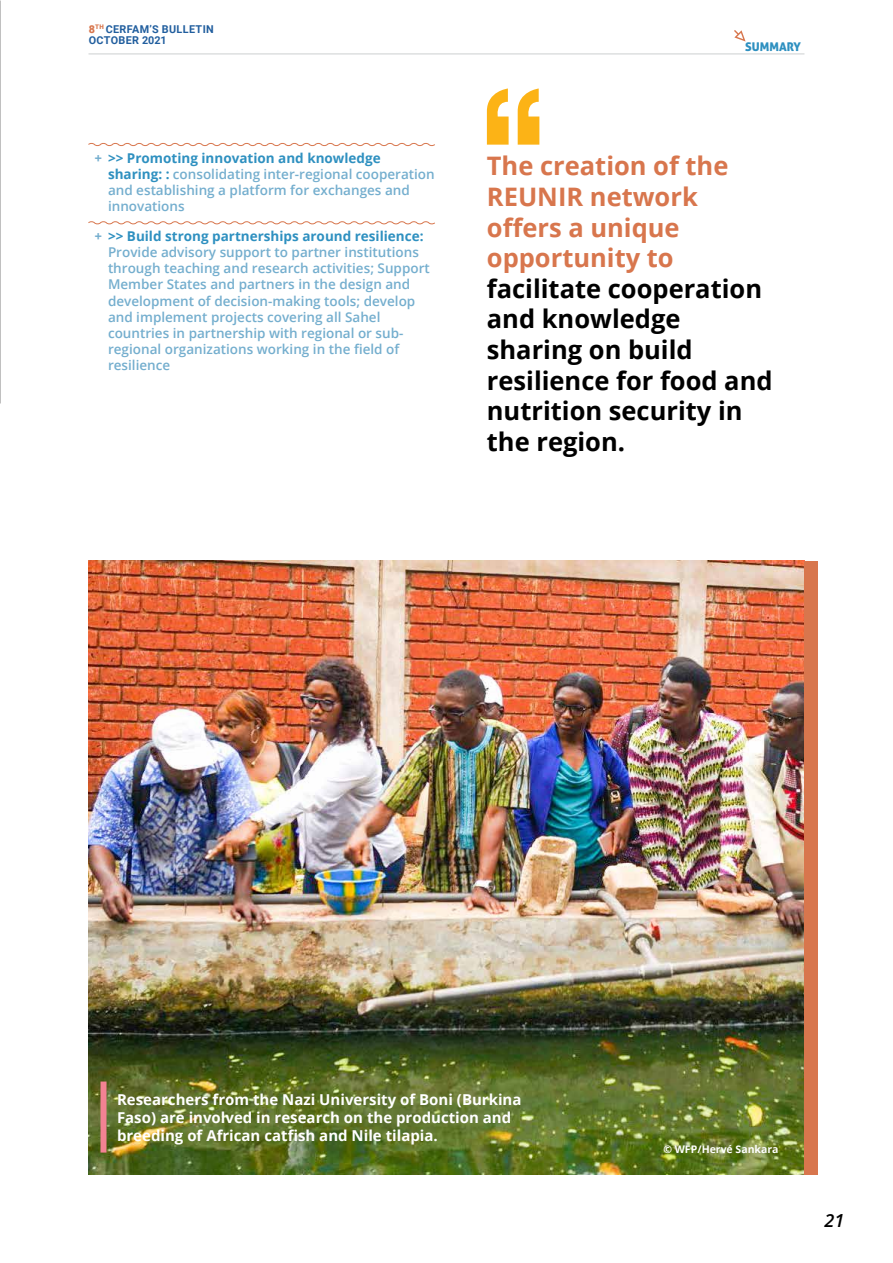
<style>
.page{position:relative;width:893px;height:1263px;background:#fff}
.page>*{position:absolute;margin:0;border:0;box-sizing:border-box;transform-origin:0 0}
.t1{font:700 25.5px/30.6px "Open Sans";color:#000}
.t2{font:700 25.5px/30.6px "Open Sans";color:#d8764d}
.t3{font:italic 600 18px "Open Sans";color:#000}
.t4{font:700 15px/18px "Open Sans";color:#fff}
.t5{font:600 13.5px/16.2px "Open Sans";color:#74aece}
.t6{font:12px "Aller Display";color:#2e90c0}
.t7{font:700 10.8px/10.8px "Roboto";letter-spacing:.035em;color:#215e9e}
.t8{font:700 10.5px "Open Sans";color:#fff}
.s1{font-weight:900;color:#d8764d}
.s2{font-weight:700;font-style:italic}
.s3{font-weight:700;color:#2e90c0}
</style>
<div class="page">
<hr style="left:88px;top:54px;width:716px;height:1px;background:#cdcfd0">
<svg style="left:734px;top:30px;width:12px;height:12px"></svg>
<svg style="left:88px;top:143px;width:347px;height:4px"></svg>
<svg style="left:88px;top:221px;width:347px;height:4px"></svg>
<img style="left:88px;top:561px;width:716px;height:613px">
<svg style="left:487px;top:88px;width:22px;height:57px"></svg>
<svg style="left:518px;top:88px;width:21px;height:57px"></svg>
<div style="left:804px;top:561px;width:14px;height:613px;background:#d8764d"></div>
<div style="left:100px;top:1081px;width:6px;height:71px;background:#f38293"></div>
<p class="t7" style="left:89px;top:23px;width:127px"><span class="s1">8</span><sup>TH</sup> CERFAM’S BULLETIN<br>OCTOBER 2021</p>
<p class="t5" style="left:108px;top:149px;width:328px;text-indent:-14px"><span class="s2">+</span> <span class="s3">&gt;&gt; Promoting innovation and knowledge sharing: :</span> consolidating inter-regional cooperation and establishing a platform for exchanges and innovations</p>
<p class="t5" style="left:108px;top:228px;width:323px;text-indent:-13px"><span class="s2">+</span> <span class="s3">&gt;&gt; Build strong partnerships around resilience:<br></span>Provide advisory support to partner institutions through teaching and research activities; Support Member States and partners in the design and development of decision-making tools; develop and implement projects covering all Sahel countries in partnership with regional or sub&shy;regional organizations working in the field of resilience</p>
<p class="t6" style="left:745px;top:39px;width:57px">SUMMARY</p>
<h1 class="t2" style="left:487px;top:150px;width:243px">The creation of the<br>REUNIR network offers a unique opportunity to</h1>
<h1 class="t1" style="left:487px;top:273px;width:287px">facilitate cooperation and knowledge sharing on build resilience for food and nutrition security in the region.</h1>
<p class="t4" style="left:117px;top:1090px;width:406px">Researchers from the Nazi University of Boni (Burkina<br>Faso) are involved in research on the production and breeding of African catfish and Nile tilapia.</p>
<p class="t8" style="left:663px;top:1141px;width:117px">© WFP/Hervé Sankara</p>
<h2 class="t3" style="left:824px;top:1208px;width:21px">21</h2>
</div>
